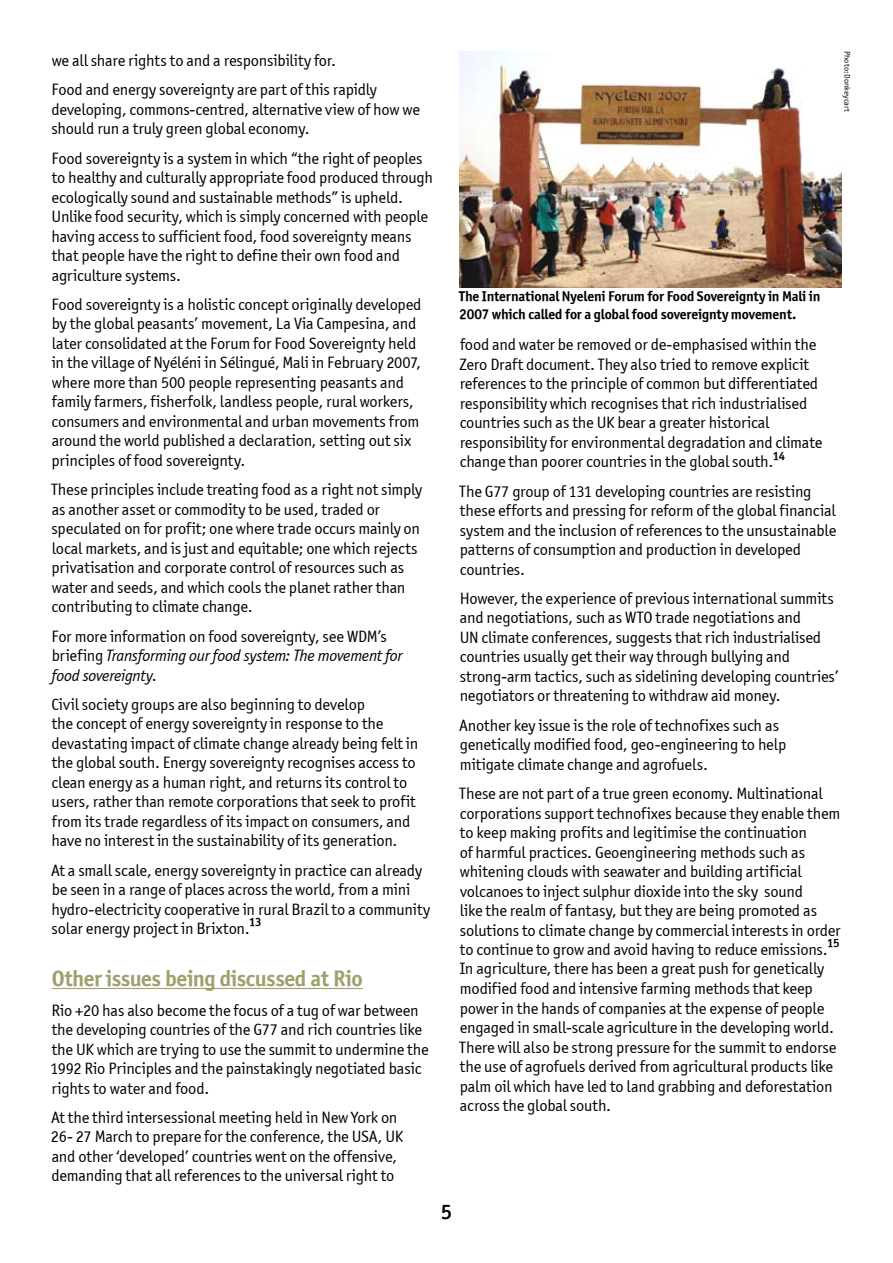
<style>
.page{position:relative;width:893px;height:1263px;background:#fff}
.page>*{position:absolute;margin:0;border:0;box-sizing:border-box;transform-origin:0 0}
.t1{font:22.5px "Officina Sans ITCTT Bold";letter-spacing:-.025em;color:#9fa06e}
.t2{font:21px "Officina Sans ITCTT Bold";color:#000}
.t3{font:16.5px/19.5px "Officina Sans ITCTT Book";letter-spacing:-.01em;color:#000}
.t4{font:italic 16.5px/19.5px "Officina Sans ITCTT Book";letter-spacing:-.015em;color:#000}
.t5{font:14.25px/18px "Officina Sans ITCTT Bold";letter-spacing:-.01em;color:#000}
.t6{font:12px "Officina Sans ITCTT Bold";color:#000}
.t7{font:8.25px "Officina Sans ITCTT Book";letter-spacing:.005em;color:#000}
.s1{font-style:normal}
</style>
<div class="page">
<hr style="left:52px;top:988px;width:311px;height:1px;background:#9fa06e">
<img style="left:459px;top:51px;width:383px;height:237px">
<p class="t3" style="left:51px;top:46px;width:327px;line-height:29.2px">we all share rights to and a responsibility for.<br>Food and energy sovereignty are part of this rapidly</p>
<p class="t3" style="left:52px;top:100px;width:370px">developing, commons-centred, alternative view of how we should run a truly green global economy.</p>
<p class="t3" style="left:51px;top:148px;width:383px">Food sovereignty is a system in which “the right of peoples to healthy and culturally appropriate food produced through ecologically sound and sustainable methods” is upheld.<br>Unlike food security, which is simply concerned with people having access to sufficient food, food sovereignty means that people have the right to define their own food and agriculture systems.</p>
<p class="t3" style="left:51px;top:295px;width:372px">Food sovereignty is a holistic concept originally developed by the global peasants’ movement, La Via Campesina, and later consolidated at the Forum for Food Sovereignty held in the village of Nyéléni in Sélingué, Mali in February 2007, where more than 500 people representing peasants and family farmers, fisherfolk, landless people, rural workers, consumers and environmental and urban movements from around the world published a declaration, setting out six principles of food sovereignty.</p>
<p class="t3" style="left:51px;top:480px;width:373px">These principles include treating food as a right not simply as another asset or commodity to be used, traded or speculated on for profit; one where trade occurs mainly on local markets, and is just and equitable; one which rejects privatisation and corporate control of resources such as water and seeds, and which cools the planet rather than contributing to climate change.</p>
<p class="t4" style="left:51px;top:626px;width:352px"><span class="s1">For more information on food sovereignty, see WDM’s briefing</span> Transforming our food system: The movement for food sovereignty<span class="s1">.</span></p>
<p class="t3" style="left:51px;top:694px;width:368px">Civil society groups are also beginning to develop<br>the concept of energy sovereignty in response to the devastating impact of climate change already being felt in the global south. Energy sovereignty recognises access to clean energy as a human right, and returns its control to users, rather than remote corporations that seek to profit from its trade regardless of its impact on consumers, and have no interest in the sustainability of its generation.</p>
<p class="t3" style="left:51px;top:860px;width:381px">At a small scale, energy sovereignty in practice can already be seen in a range of places across the world, from a mini hydro-electricity cooperative in rural Brazil to a community solar energy project in Brixton.</p>
<p class="t6" style="left:249px;top:915px;width:14px">13</p>
<h1 class="t1" style="left:52px;top:965px;width:313px">Other issues being discussed at Rio</h1>
<p class="t3" style="left:50px;top:1000px;width:380px">Rio +20 has also become the focus of a tug of war between the developing countries of the G77 and rich countries like the UK which are trying to use the summit to undermine the 1992 Rio Principles and the painstakingly negotiated basic rights to water and food.</p>
<p class="t3" style="left:51px;top:1107px;width:354px">At the third intersessional meeting held in New York on 26- 27 March to prepare for the conference, the USA, UK and other ‘developed’ countries went on the offensive, demanding that all references to the universal right to</p>
<p class="t7" style="left:852px;top:51px;width:62px;rotate:90deg">Photo: Donkeycart</p>
<p class="t5" style="left:459px;top:287px;width:363px">The International Nyeleni Forum for Food Sovereignty in Mali in<br>2007 which called for a global food sovereignty movement.</p>
<p class="t3" style="left:459px;top:335px;width:365px">food and water be removed or de-emphasised within the Zero Draft document. They also tried to remove explicit references to the principle of common but differentiated responsibility which recognises that rich industrialised countries such as the UK bear a greater historical responsibility for environmental degradation and climate change than poorer countries in the global south.</p>
<p class="t6" style="left:773px;top:448px;width:14px">14</p>
<p class="t3" style="left:459px;top:481px;width:379px">The G77 group of 131 developing countries are resisting these efforts and pressing for reform of the global financial system and the inclusion of references to the unsustainable patterns of consumption and production in developed countries.</p>
<p class="t3" style="left:460px;top:589px;width:381px">However, the experience of previous international summits and negotiations, such as WTO trade negotiations and<br>UN climate conferences, suggests that rich industrialised countries usually get their way through bullying and strong-arm tactics, such as sidelining developing countries’ negotiators or threatening to withdraw aid money.</p>
<p class="t3" style="left:459px;top:715px;width:329px">Another key issue is the role of technofixes such as genetically modified food, geo-engineering to help mitigate climate change and agrofuels.</p>
<p class="t3" style="left:459px;top:784px;width:383px">These are not part of a true green economy. Multinational corporations support technofixes because they enable them to keep making profits and legitimise the continuation<br>of harmful practices. Geoengineering methods such as whitening clouds with seawater and building artificial volcanoes to inject sulphur dioxide into the sky sound<br>like the realm of fantasy, but they are being promoted as solutions to climate change by commercial interests in order to continue to grow and avoid having to reduce emissions.</p>
<p class="t6" style="left:827px;top:936px;width:14px">15</p>
<p class="t3" style="left:459px;top:959px;width:379px">In agriculture, there has been a great push for genetically modified food and intensive farming methods that keep power in the hands of companies at the expense of people engaged in small-scale agriculture in the developing world.<br>There will also be strong pressure for the summit to endorse the use of agrofuels derived from agricultural products like palm oil which have led to land grabbing and deforestation across the global south.</p>
<p class="t2" style="left:441px;top:1199px;width:13px">5</p>
</div>
